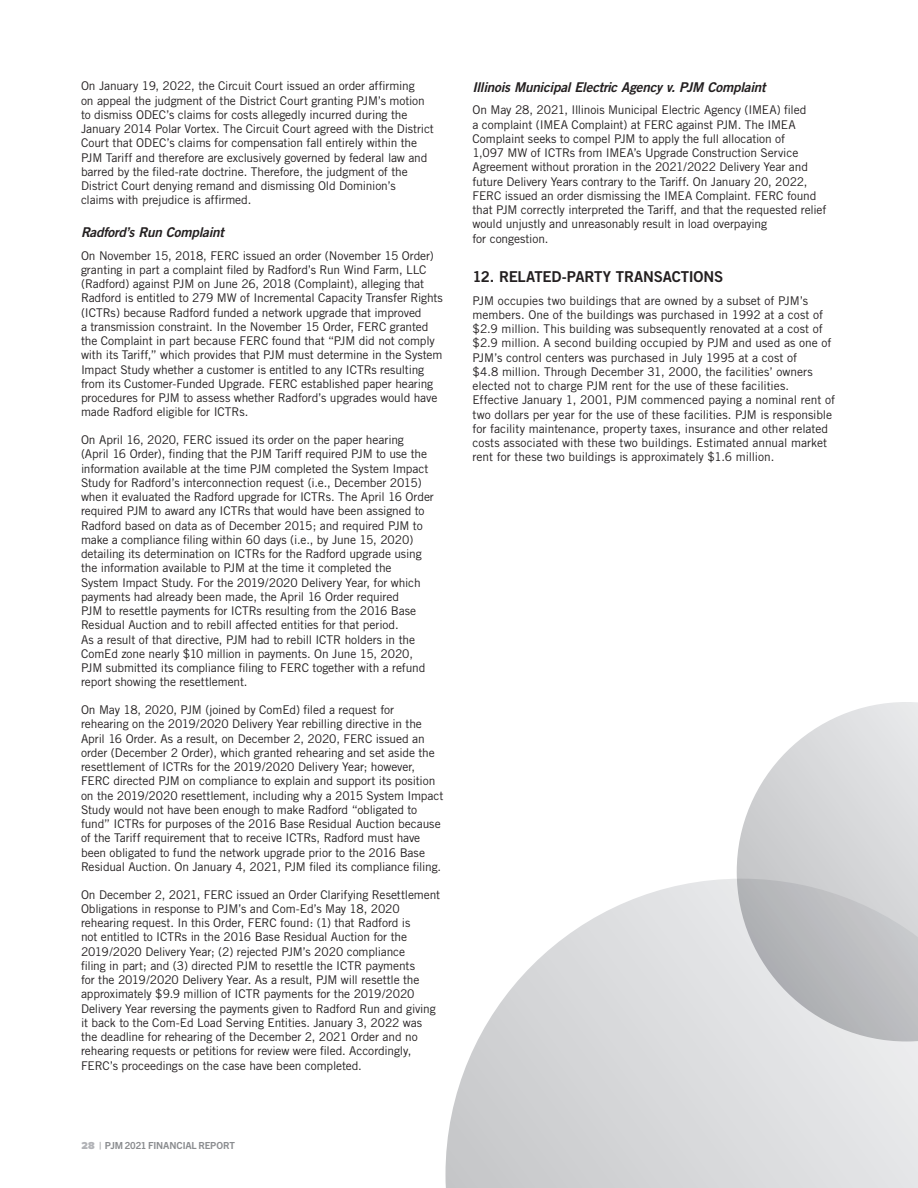
<style>
.page{position:relative;width:918px;height:1188px;background:#fff}
.page>*{position:absolute;margin:0;border:0;box-sizing:border-box;transform-origin:0 0}
.SECTION_SUBHEADS_01{font:15px "Trade Gothic Bold Two";letter-spacing:-.015em;color:#231f20}
.SECTION_SUBHEADS_03{font:italic 13.5px "Trade Gothic Bold Two";letter-spacing:-.02em;color:#231f20}
.Body_Copy{font:12px/14.2px "Trade Gothic";letter-spacing:-.01em;color:#231f20}
.t1{font:700 9.75px "Trade Gothic Next LT Pro";letter-spacing:-.015em;color:#8a8c8f}
.s1{font-family:"Proxima Nova";font-weight:900;font-size:10.5px;color:#b2b3b7}
</style>
<div class="page">
<svg style="left:737px;top:702px;width:181px;height:177px"></svg>
<svg style="left:446px;top:879px;width:472px;height:309px;background:#dadbdd"></svg>
<p class="Body_Copy" style="left:81px;top:79px;width:354px">On January 19, 2022, the Circuit Court issued an order affirming<br>on appeal the judgment of the District Court granting PJM’s motion to dismiss ODEC’s claims for costs allegedly incurred during the January 2014 Polar Vortex. The Circuit Court agreed with the District Court that ODEC’s claims for compensation fall entirely within the PJM Tariff and therefore are exclusively governed by federal law and barred by the filed-rate doctrine. Therefore, the judgment of the District Court denying remand and dismissing Old Dominion’s<br>claims with prejudice is affirmed.</p>
<p class="SECTION_SUBHEADS_03" style="left:81px;top:224px;width:145px">Radford’s Run Complaint</p>
<p class="Body_Copy" style="left:81px;top:248px;width:363px">On November 15, 2018, FERC issued an order (November 15 Order) granting in part a complaint filed by Radford’s Run Wind Farm, LLC (Radford) against PJM on June 26, 2018 (Complaint), alleging that Radford is entitled to 279 MW of Incremental Capacity Transfer Rights (ICTRs) because Radford funded a network upgrade that improved<br>a transmission constraint. In the November 15 Order, FERC granted the Complaint in part because FERC found that “PJM did not comply with its Tariff,” which provides that PJM must determine in the System Impact Study whether a customer is entitled to any ICTRs resulting from its Customer-Funded Upgrade. FERC established paper hearing procedures for PJM to assess whether Radford’s upgrades would have made Radford eligible for ICTRs.</p>
<p class="Body_Copy" style="left:81px;top:433px;width:354px">On April 16, 2020, FERC issued its order on the paper hearing (April 16 Order), finding that the PJM Tariff required PJM to use the information available at the time PJM completed the System Impact Study for Radford’s interconnection request (i.e., December 2015) when it evaluated the Radford upgrade for ICTRs. The April 16 Order required PJM to award any ICTRs that would have been assigned to Radford based on data as of December 2015; and required PJM to make a compliance filing within 60 days (i.e., by June 15, 2020) detailing its determination on ICTRs for the Radford upgrade using the information available to PJM at the time it completed the<br>System Impact Study. For the 2019/2020 Delivery Year, for which payments had already been made, the April 16 Order required<br>PJM to resettle payments for ICTRs resulting from the 2016 Base Residual Auction and to rebill affected entities for that period.<br>As a result of that directive, PJM had to rebill ICTR holders in the ComEd zone nearly $10 million in payments. On June 15, 2020, PJM submitted its compliance filing to FERC together with a refund report showing the resettlement.</p>
<p class="Body_Copy" style="left:81px;top:703px;width:364px">On May 18, 2020, PJM (joined by ComEd) filed a request for rehearing on the 2019/2020 Delivery Year rebilling directive in the April 16 Order. As a result, on December 2, 2020, FERC issued an order (December 2 Order), which granted rehearing and set aside the resettlement of ICTRs for the 2019/2020 Delivery Year; however, FERC directed PJM on compliance to explain and support its position on the 2019/2020 resettlement, including why a 2015 System Impact Study would not have been enough to make Radford “obligated to fund” ICTRs for purposes of the 2016 Base Residual Auction because of the Tariff requirement that to receive ICTRs, Radford must have been obligated to fund the network upgrade prior to the 2016 Base Residual Auction. On January 4, 2021, PJM filed its compliance filing.</p>
<p class="Body_Copy" style="left:81px;top:887px;width:361px">On December 2, 2021, FERC issued an Order Clarifying Resettlement Obligations in response to PJM’s and Com-Ed’s May 18, 2020 rehearing request. In this Order, FERC found: (1) that Radford is<br>not entitled to ICTRs in the 2016 Base Residual Auction for the 2019/2020 Delivery Year; (2) rejected PJM’s 2020 compliance<br>filing in part; and (3) directed PJM to resettle the ICTR payments<br>for the 2019/2020 Delivery Year. As a result, PJM will resettle the approximately $9.9 million of ICTR payments for the 2019/2020<br>Delivery Year reversing the payments given to Radford Run and giving it back to the Com-Ed Load Serving Entities. January 3, 2022 was the deadline for rehearing of the December 2, 2021 Order and no rehearing requests or petitions for review were filed. Accordingly, FERC’s proceedings on the case have been completed.</p>
<p class="t1" style="left:82px;top:1138px;width:155px"><span class="s1">28</span> | PJM 2021 FINANCIAL REPORT</p>
<p class="SECTION_SUBHEADS_03" style="left:472px;top:79px;width:295px">Illinois Municipal Electric Agency v. PJM Complaint</p>
<p class="Body_Copy" style="left:472px;top:103px;width:355px">On May 28, 2021, Illinois Municipal Electric Agency (IMEA) filed<br>a complaint (IMEA Complaint) at FERC against PJM. The IMEA Complaint seeks to compel PJM to apply the full allocation of<br>1,097 MW of ICTRs from IMEA’s Upgrade Construction Service Agreement without proration in the 2021/2022 Delivery Year and future Delivery Years contrary to the Tariff. On January 20, 2022, FERC issued an order dismissing the IMEA Complaint. FERC found that PJM correctly interpreted the Tariff, and that the requested relief would unjustly and unreasonably result in load overpaying<br>for congestion.</p>
<p class="SECTION_SUBHEADS_01" style="left:472px;top:268px;width:252px">12. RELATED-PARTY TRANSACTIONS</p>
<p class="Body_Copy" style="left:472px;top:293px;width:364px">PJM occupies two buildings that are owned by a subset of PJM’s members. One of the buildings was purchased in 1992 at a cost of $2.9 million. This building was subsequently renovated at a cost of $2.9 million. A second building occupied by PJM and used as one of PJM’s control centers was purchased in July 1995 at a cost of<br>$4.8 million. Through December 31, 2000, the facilities’ owners elected not to charge PJM rent for the use of these facilities.<br>Effective January 1, 2001, PJM commenced paying a nominal rent of two dollars per year for the use of these facilities. PJM is responsible for facility maintenance, property taxes, insurance and other related costs associated with these two buildings. Estimated annual market rent for these two buildings is approximately $1.6 million.</p>
</div>
